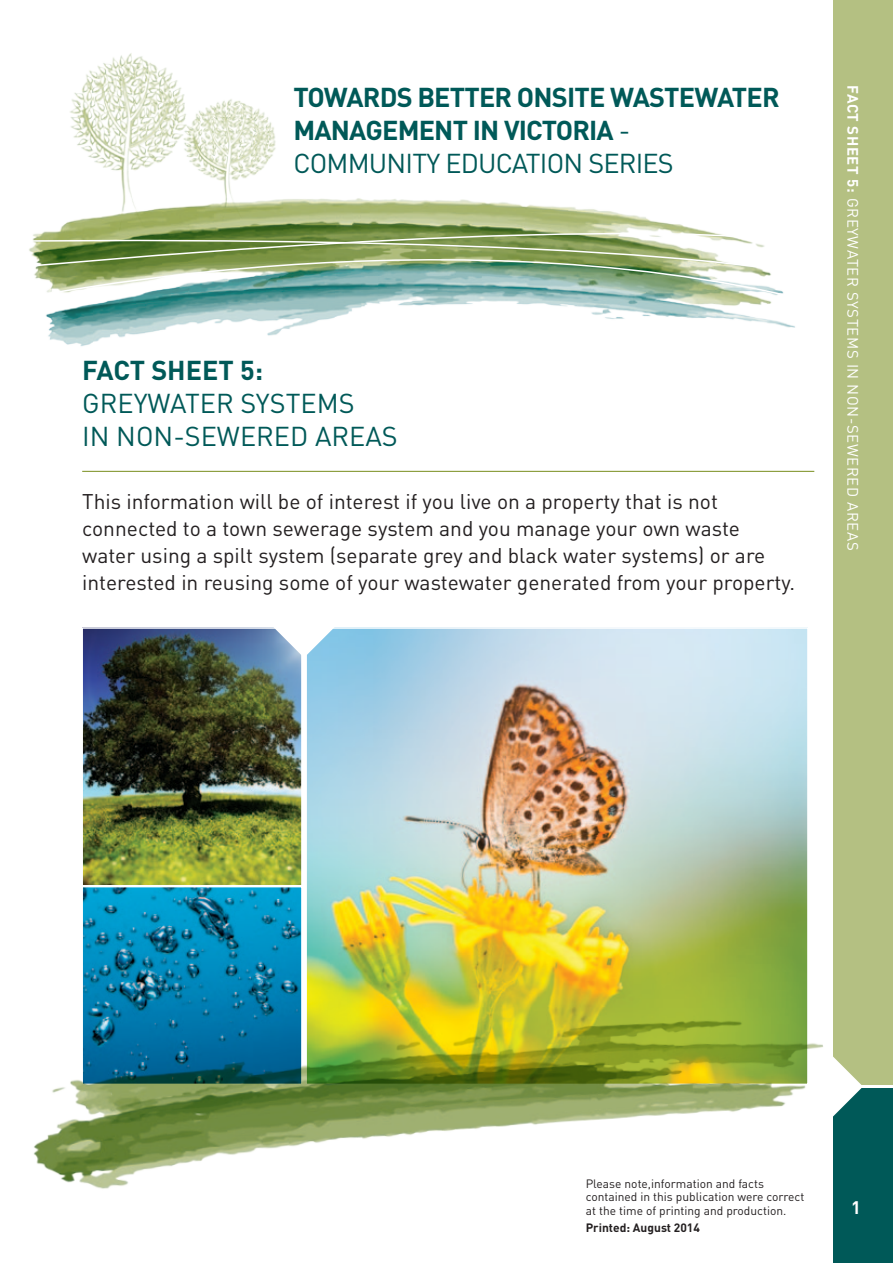
<style>
.page{position:relative;width:893px;height:1263px;background:#fff}
.page>*{position:absolute;margin:0;border:0;box-sizing:border-box;transform-origin:0 0}
.t1{font:700 27px/33px "DIN";letter-spacing:-.03em;color:#005958}
.t2{font:27px/33px "DIN";color:#005958}
.t3{font:21px/27px "DIN";color:#231f20}
.t4{font:700 18px "DIN";color:#fff}
.t5{font:15px "DIN";letter-spacing:.04em;color:#fff}
.t6{font:12px/13.5px "DIN";color:#231f20}
.t7{font:700 12px "DIN";color:#231f20}
.s1{font-weight:400}
.s2{font-weight:700}
</style>
<div class="page">
<div style="left:833px;top:0;width:60px;height:1084px;background:#b4c082"></div>
<div style="left:833px;top:1089px;width:60px;height:174px;background:#005958"></div>
<svg style="left:833px;top:1056px;width:29px;height:61px"></svg>
<img style="left:308px;top:630px;width:498px;height:315px">
<img style="left:84px;top:630px;width:216px;height:254px">
<div style="left:81px;top:627px;width:222px;height:266px;border:2px solid #fff"></div>
<img style="left:84px;top:889px;width:216px;height:56px">
<div style="left:81px;top:886px;width:222px;height:199px;border:2px solid #fff"></div>
<img style="left:46px;top:53px;width:749px;height:293px">
<hr style="left:82px;top:471px;width:732px;height:1px;background:#788e1d">
<svg style="left:272px;top:627px;width:64px;height:30px"></svg>
<svg style="left:29px;top:204px;width:766px;height:105px"></svg>
<img style="left:33px;top:945px;width:790px;height:244px">
<p class="t1" style="left:293px;top:80px;width:488px">TOWARDS BETTER ONSITE WASTEWATER<br>MANAGEM ENT IN VICTORIA <span class="s1">-<br>Community EDU</span></p>
<p class="t2" style="left:496px;top:147px;width:31px">CATION</p>
<p class="t2" style="left:588px;top:147px;width:84px">Series</p>
<p class="t1" style="left:82px;top:352px;width:182px">FACT SHEET 5:</p>
<p class="t2" style="left:82px;top:386px;width:314px">Greywater Systems<br>in Non-Sewered Areas</p>
<p class="t3" style="left:82px;top:487px;width:714px">This information will be of interest if you live on a property that is not connected to a town sewerage system and you manage your own waste water using a spilt system (separate grey and black water systems) or are interested in reusing some of your wastewater generated from your property.</p>
<p class="t5" style="left:862px;top:85px;width:465px;rotate:90deg"><span class="s2">FACT SHEET 5:</span> Greywater Systems in N on-Sewered Areas</p>
<p class="t6" style="left:586px;top:1176px;width:220px">Please note,information and facts contained in this publication were correct at the time of printing and production.</p>
<p class="t7" style="left:586px;top:1220px;width:116px">PRINTED: AUGUST 2014</p>
<p class="t4" style="left:851px;top:1196px;width:11px">1</p>
</div>
